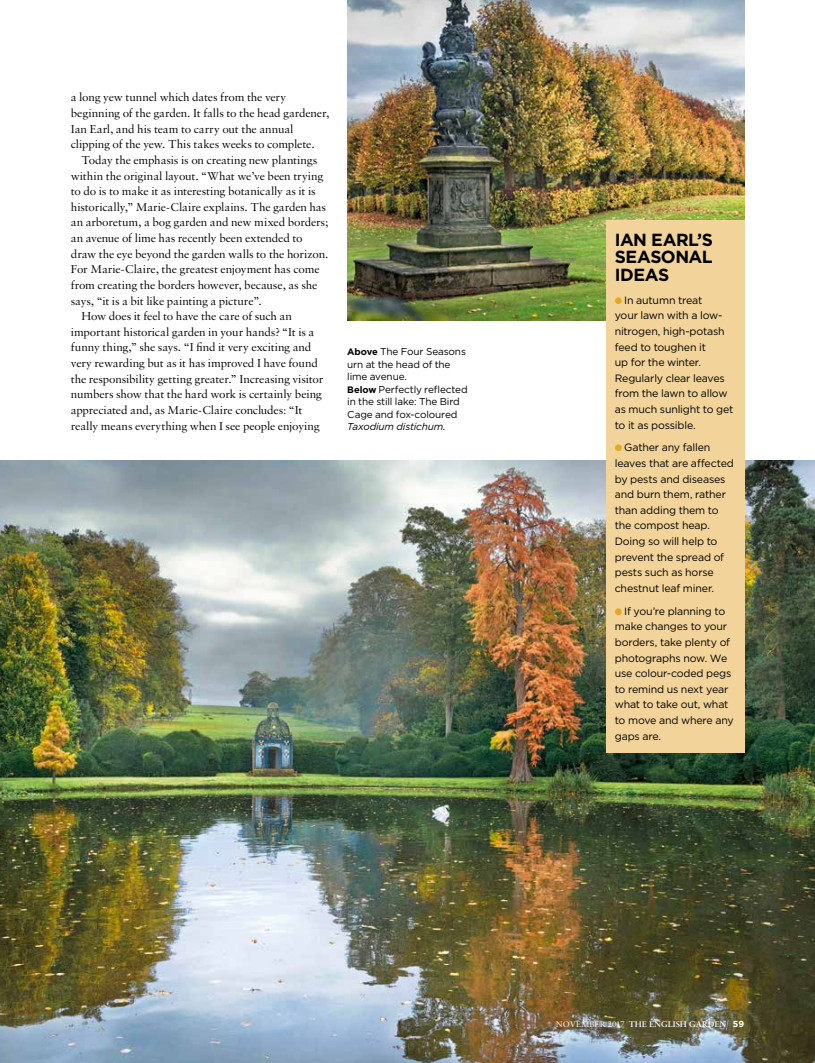
<style>
.page{position:relative;width:815px;height:1063px;background:#fff}
.page>*{position:absolute;margin:0;border:0;box-sizing:border-box;transform-origin:0 0}
.t1{font:700 17.5px/17.5px "Gotham";letter-spacing:-.025em;color:#000;text-align:justify}
.t2{font:12.25px/15.6px "Sabon MT Std";letter-spacing:-.01em;color:#000}
.t3{font:10.62px/15.6px "Gotham";letter-spacing:-.015em;color:#000}
.t4{font:10px/12.5px "Gotham";letter-spacing:-.015em;color:#000}
.t5{font:600 8.75px "Sabon MT Std";color:#fff}
.s1{font-weight:700;font-size:9.38px}
.s2{font-style:italic}
.s3{color:#e2a926}
.s4{font-weight:400}
.s5{font-family:"Gotham";font-weight:700}
</style>
<div class="page">
<img style="left:0;top:461px;width:815px;height:602px">
<img style="left:347px;top:0;width:397px;height:320px">
<div style="left:606px;top:221px;width:138px;height:532px;background:#f2d49a"></div>
<p class="t2" style="left:71px;top:89px;width:260px">a long yew tunnel which dates from the very beginning of the garden. It falls to the head gardener, Ian Earl, and his team to carry out the annual clipping of the yew. This takes weeks to complete.</p>
<p class="t2" style="left:81px;top:152px;width:237px">Today the emphasis is on creating new plantings</p>
<p class="t2" style="left:71px;top:168px;width:254px">within the original layout. “What we’ve been trying</p>
<p class="t2" style="left:71px;top:183px;width:246px">to do is to make it as interesting botanically as it is</p>
<p class="t2" style="left:71px;top:199px;width:257px">historically,” Marie-Claire explains. The garden has</p>
<p class="t2" style="left:71px;top:214px;width:259px">an arboretum, a bog garden and new mixed borders;</p>
<p class="t2" style="left:71px;top:230px;width:233px">an avenue of lime has recently been extended to</p>
<p class="t2" style="left:71px;top:246px;width:259px">draw the eye beyond the garden walls to the horizon.</p>
<p class="t2" style="left:71px;top:261px;width:250px">For Marie-Claire, the greatest enjoyment has come</p>
<p class="t2" style="left:71px;top:277px;width:248px">from creating the borders however, because, as she</p>
<p class="t2" style="left:71px;top:293px;width:192px">says, “it is a bit like painting a picture”.</p>
<p class="t2" style="left:81px;top:308px;width:212px">How does it feel to have the care of such an</p>
<p class="t2" style="left:71px;top:324px;width:245px">important historical garden in your hands? “It is a</p>
<p class="t2" style="left:71px;top:339px;width:242px">funny thing,” she says. “I find it very exciting and</p>
<p class="t2" style="left:71px;top:355px;width:248px">very rewarding but as it has improved I have found</p>
<p class="t2" style="left:71px;top:371px;width:254px">the responsibility getting greater.” Increasing visitor</p>
<p class="t2" style="left:71px;top:386px;width:252px">numbers show that the hard work is certainly being</p>
<p class="t2" style="left:71px;top:402px;width:233px">appreciated and, as Marie-Claire concludes: “It</p>
<p class="t2" style="left:71px;top:418px;width:250px">really means everything when I see people enjoying</p>
<p class="t4" style="left:347px;top:345px;width:122px"><span class="s1">Above</span> The Four Seasons urn at the head of the lime avenue.<br><span class="s1">Below</span> Perfectly reflected in the still lake: The Bird<br>Cage and fox-coloured<br><span class="s2">Taxodium distichum</span>.</p>
<h1 class="t1" style="left:615px;top:231px;width:100px">IAN EARL’S SEASONAL IDEAS</h1>
<p class="t3" style="left:615px;top:292px;width:120px"><span class="s3">●</span> In autumn treat<br>your lawn with a low&shy;nitrogen, high-potash feed to toughen it<br>up for the winter.<br>Regularly clear leaves from the lawn to allow as much sunlight to get to it as possible.</p>
<p class="t3" style="left:615px;top:440px;width:121px"><span class="s3">●</span> Gather any fallen leaves that are affected by pests and diseases and burn them, rather than adding them to the compost heap.<br>Doing so will help to prevent the spread of pests such as horse chestnut leaf miner.</p>
<p class="t3" style="left:615px;top:603px;width:121px"><span class="s3">●</span> If you’re planning to make changes to your borders, take plenty of photographs now. We use colour-coded pegs to remind us next year what to take out, what to move and where any gaps are.</p>
<p class="t5" style="left:556px;top:1019px;width:190px"><span class="s4">NOVEMBER 2017</span> THE ENGLISH GARDEN <span class="s5">59</span></p>
</div>
